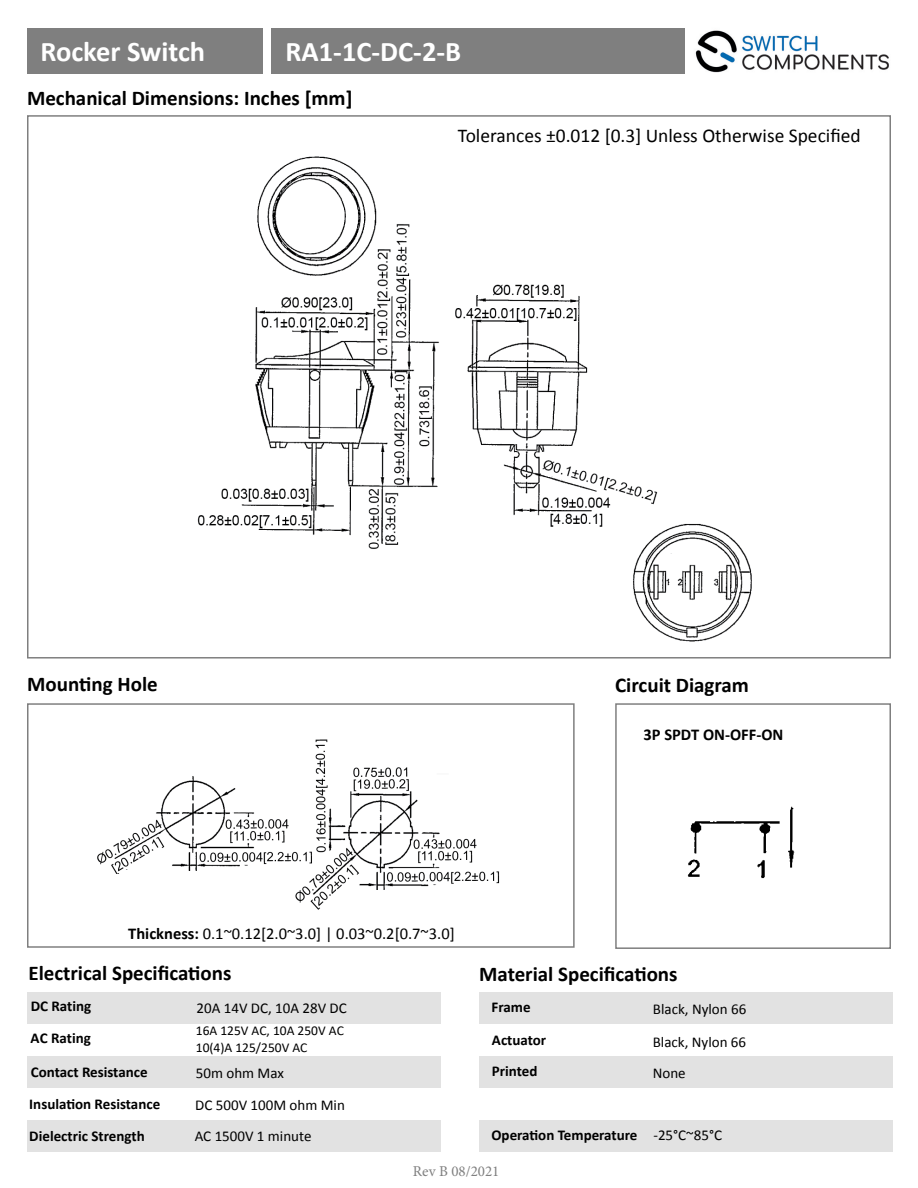
<style>
.page{position:relative;width:918px;height:1188px;background:#fff}
.page>*{position:absolute;margin:0;border:0;box-sizing:border-box;transform-origin:0 0}
.t1{font:700 28.5px "Calibri";color:#fff}
.t2{font:700 21px "Calibri";color:#000}
.t3{font:19.5px "Calibri";color:#000}
.t4{font:16.5px "Calibri";color:#000}
.t5{font:700 16.5px "Calibri";color:#000}
.t6{font:700 15px "Calibri";color:#000}
.t7{font:15px "Calibri";color:#000}
.t8{font:15px "Minion Pro";color:#7f7f7f}
.t9{font:13.5px/16.2px "Calibri";color:#000}
.s1{font-weight:700}
</style>
<div class="page">
<img style="left:695px;top:30px;width:194px;height:43px">
<div style="left:27px;top:29px;width:236px;height:45px;background:#7f7f7f"></div>
<div style="left:27px;top:703px;width:548px;height:245px;border:2px solid #7f7f7f"></div>
<div style="left:615px;top:703px;width:276px;height:246px;border:2px solid #7f7f7f"></div>
<div style="left:271px;top:28px;width:414px;height:46px;background:#7f7f7f"></div>
<div style="left:27px;top:992px;width:414px;height:31px;background:#e2e2e2"></div>
<div style="left:479px;top:992px;width:414px;height:31px;background:#e2e2e2"></div>
<div style="left:27px;top:1056px;width:414px;height:32px;background:#e2e2e2"></div>
<div style="left:479px;top:1056px;width:414px;height:32px;background:#e2e2e2"></div>
<div style="left:27px;top:1120px;width:414px;height:32px;background:#e2e2e2"></div>
<div style="left:479px;top:1120px;width:414px;height:32px;background:#e2e2e2"></div>
<img style="left:687px;top:806px;width:108px;height:73px">
<img style="left:197px;top:156px;width:555px;height:486px">
<img style="left:97px;top:739px;width:403px;height:171px">
<div style="left:108px;top:875px;width:32px;height:48px;background:#fff"></div>
<div style="left:125px;top:870px;width:32px;height:48px;background:#fff"></div>
<div style="left:135px;top:871px;width:129px;height:51px;background:#fff"></div>
<div style="left:263px;top:883px;width:32px;height:36px;background:#fff"></div>
<div style="left:336px;top:890px;width:110px;height:36px;background:#fff"></div>
<p class="t1" style="left:40px;top:31px;width:166px">Rocker Switch</p>
<p class="t1" style="left:286px;top:31px;width:177px">RA1-1C-DC-2-B</p>
<p class="t2" style="left:27px;top:83px;width:327px">Mechanical Dimensions: Inches [mm]</p>
<p class="t3" style="left:458px;top:124px;width:404px">Tolerances ±0.012 [0.3] Unless Otherwise Specified</p>
<p class="t2" style="left:27px;top:669px;width:132px">Mounting Hole</p>
<p class="t2" style="left:615px;top:671px;width:135px">Circuit Diagram</p>
<p class="t5" style="left:644px;top:722px;width:141px">3P SPDT ON-OFF-ON</p>
<p class="t4" style="left:128px;top:923px;width:328px"><span class="s1">Thickness:</span> 0.1~0.12[2.0~3.0] | 0.03~0.2[0.7~3.0]</p>
<p class="t2" style="left:28px;top:958px;width:205px">Electrical Specifications</p>
<p class="t2" style="left:479px;top:959px;width:200px">Material Specifications</p>
<p class="t6" style="left:31px;top:995px;width:62px">DC Rating</p>
<p class="t6" style="left:492px;top:996px;width:41px">Frame</p>
<p class="t7" style="left:197px;top:999px;width:152px">20A 14V DC, 10A 28V DC</p>
<p class="t7" style="left:653px;top:1000px;width:95px">Black, Nylon 66</p>
<p class="t6" style="left:31px;top:1027px;width:62px">AC Rating</p>
<p class="t9" style="left:196px;top:1022px;width:150px">16A 125V AC, 10A 250V AC<br>10(4)A 125/250V AC</p>
<p class="t6" style="left:492px;top:1029px;width:56px">Actuator</p>
<p class="t6" style="left:31px;top:1062px;width:118px">Contact Resistance</p>
<p class="t7" style="left:196px;top:1063px;width:90px">50m ohm Max</p>
<p class="t6" style="left:492px;top:1061px;width:47px">Printed</p>
<p class="t7" style="left:653px;top:1033px;width:95px">Black, Nylon 66</p>
<p class="t7" style="left:653px;top:1064px;width:34px">None</p>
<p class="t6" style="left:29px;top:1093px;width:132px">Insulation Resistance</p>
<p class="t6" style="left:29px;top:1125px;width:117px">Dielectric Strength</p>
<p class="t6" style="left:492px;top:1125px;width:148px">Operation Temperature</p>
<p class="t7" style="left:195px;top:1096px;width:151px">DC 500V 100M ohm Min</p>
<p class="t7" style="left:195px;top:1127px;width:118px">AC 1500V 1 minute</p>
<p class="t7" style="left:653px;top:1126px;width:70px">-25°C~85°C</p>
<p class="t8" style="left:413px;top:1162px;width:88px">Rev B 08/2021</p>
</div>
